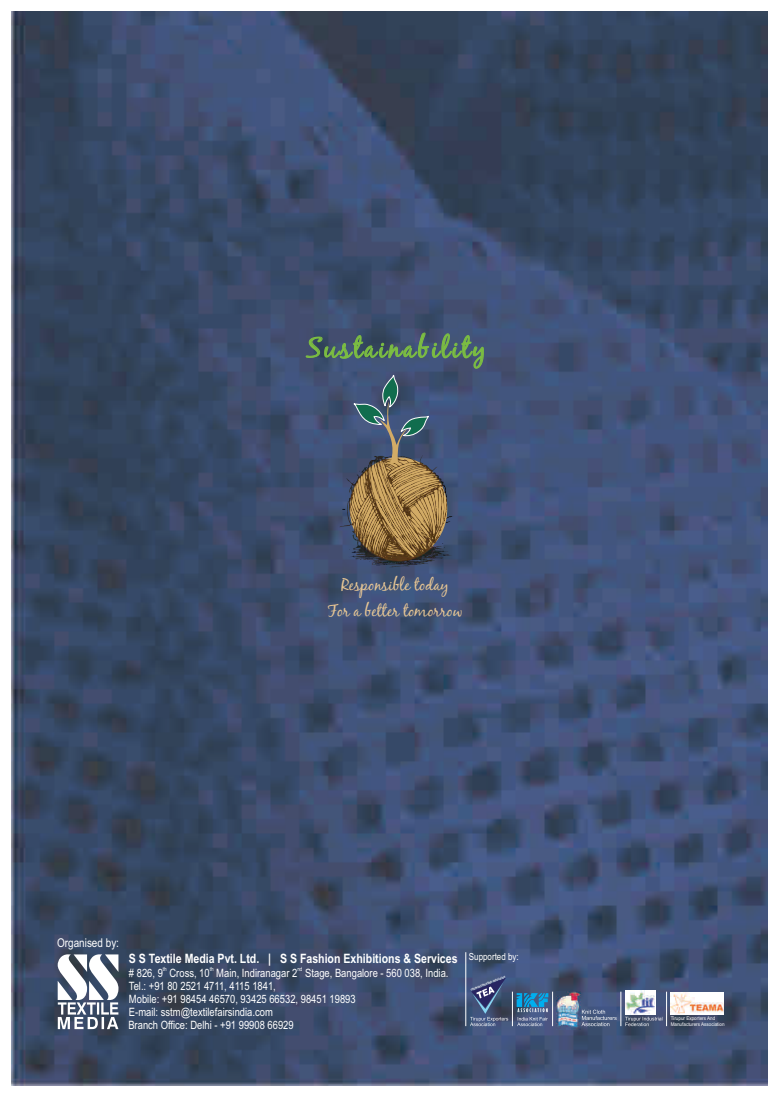
<style>
.page{position:relative;width:779px;height:1097px;background:#fff}
.page>*{position:absolute;margin:0;border:0;box-sizing:border-box;transform-origin:0 0}
.t1{font:27.62px "Black Jack";letter-spacing:.09em;color:#7cbe42}
.t2{font:16.62px/25.2px "Black Jack";color:#e7c694;text-align:center}
.t3{font:700 12.88px "Arial Narrow";color:#fff}
.t4{font:12.12px "Arial Narrow";color:#fff}
.t5{font:11.5px/13.1px "Arial Narrow";color:#fff}
.t6{font:9.75px "Arial Narrow";color:#fff}
.t7{font:5.75px "Arial Narrow";color:#fff}
.t8{font:5px/5.6px "Arial";color:#fff;scale:.91 1}
.t9{font:700 2.75px "Arial Narrow";color:#fff;scale:.87 1}
</style>
<div class="page">
<img style="left:11px;top:12px;width:756px;height:1072px">
<svg style="left:58px;top:954px;width:61px;height:74px"></svg>
<svg style="left:516px;top:992px;width:32px;height:33px"></svg>
<svg style="left:625px;top:1016px;width:37px;height:9px"></svg>
<img style="left:625px;top:990px;width:30px;height:23px">
<img style="left:557px;top:991px;width:23px;height:37px">
<svg style="left:581px;top:1009px;width:35px;height:16px"></svg>
<hr style="left:512px;top:991px;width:1px;height:34px;background:#fff">
<hr style="left:465px;top:951px;width:1px;height:74px;background:#fff">
<hr style="left:552px;top:991px;width:1px;height:34px;background:#fff">
<hr style="left:620px;top:991px;width:1px;height:34px;background:#fff">
<hr style="left:666px;top:991px;width:1px;height:34px;background:#fff">
<img style="left:670px;top:992px;width:53px;height:21px">
<svg style="left:350px;top:457px;width:97px;height:103px;background:#a7834a"></svg>
<img style="left:443px;top:485px;width:4px;height:30px">
<img style="left:376px;top:499px;width:14px;height:24px">
<img style="left:375px;top:542px;width:63px;height:22px">
<svg style="left:366px;top:525px;width:3px;height:4px"></svg>
<svg style="left:384px;top:521px;width:16px;height:11px"></svg>
<svg style="left:433px;top:515px;width:21px;height:32px"></svg>
<svg style="left:409px;top:562px;width:10px;height:2px"></svg>
<svg style="left:349px;top:543px;width:38px;height:22px"></svg>
<svg style="left:353px;top:374px;width:76px;height:97px;background:#4e6071"></svg>
<svg style="left:470px;top:975px;width:38px;height:50px;background:#4b597f"></svg>
<h1 class="t1" style="left:306px;top:334px;width:181px">Sustainability</h1>
<h2 class="t2" style="left:327px;top:572px;width:137px">Responsible today<br>For a better tomorrow</h2>
<p class="t4" style="left:57px;top:937px;width:63px">Organised by:</p>
<p class="t3" style="left:129px;top:953px;width:330px">S S Textile Media Pvt. Ltd. | S S Fashion Exhibitions &amp; Services</p>
<p class="t7" style="left:163px;top:966px;width:5px">th</p>
<p class="t7" style="left:210px;top:966px;width:5px">th</p>
<p class="t7" style="left:297px;top:966px;width:7px">nd</p>
<p class="t5" style="left:128px;top:966px;width:322px"># 826, 9 Cross, 10 Main, Indiranagar 2 Stage, Bangalore - 560 038, India.<br>Tel.: +91 80 2521 4711, 4115 1841,<br>Mobile: +91 98454 46570, 93425 66532, 98451 19893<br>E-mail: sstm@textilefairsindia.com<br>Branch Office: Delhi - +91 99908 66929</p>
<p class="t6" style="left:469px;top:953px;width:51px">Supported by:</p>
<p class="t9" style="left:470px;top:988px;width:44px;rotate:-21deg">T PU EPRTERS’ SOCIT N</p>
<p class="t9" style="left:471px;top:988px;width:18px;rotate:-21deg">IRUPR XO</p>
<p class="t8" style="left:670px;top:1016px;width:61px">Tirupur Exporters And<br>Manufacturers Association</p>
</div>
